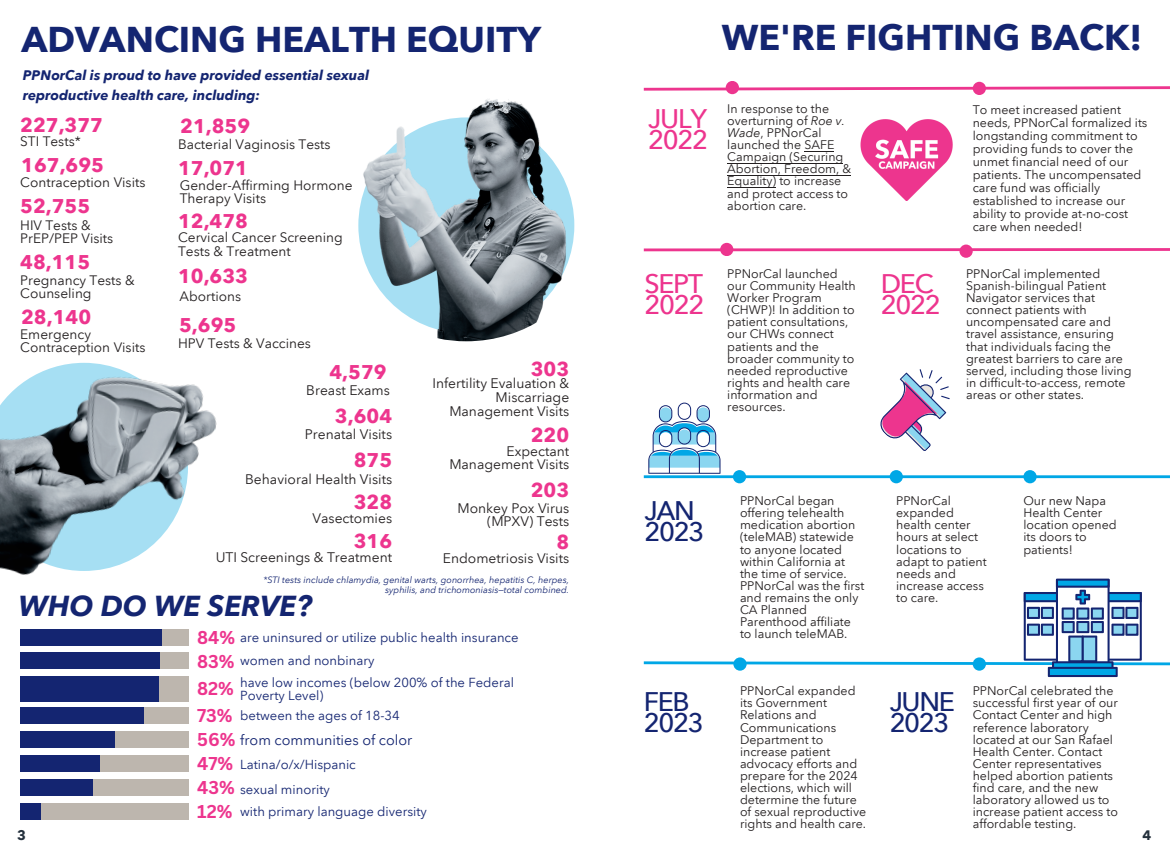
<style>
.page{position:relative;width:1170px;height:855px;background:#fff}
.page>*{position:absolute;margin:0;border:0;box-sizing:border-box;transform-origin:0 0}
.t1{font:700 35.75px "Avenir Next LT Pro";color:#142571}
.t2{font:italic 700 28.88px "Avenir Next LT Pro";color:#142571}
.t3{font:500 26.88px/21px "Avenir Next LT Pro";letter-spacing:-.05em;color:#ed358e}
.t4{font:500 26.88px/21px "Avenir Next LT Pro";letter-spacing:-.05em;color:#142571}
.t5{font:700 19.88px "Avenir Next LT Pro";color:#ed358e}
.t6{font:700 18.12px/24.1px "Canva Sans";color:#ed358e}
.t7{font:14.38px "Avenir Next LT Pro";color:#142571}
.t8{font:13.88px/13.9px "Avenir Next LT Pro";color:#231f20;text-align:right}
.t9{font:italic 700 13.88px/20.8px "Avenir Next LT Pro";color:#142571}
.t10{font:700 13.75px "Avenir Next LT Pro";color:#24303c}
.t11{font:13.62px/13px "Avenir Next LT Pro";color:#231f20}
.t12{font:13.12px/12.2px "Avenir Next LT Pro";color:#142571}
.t13{font:12.38px/12.1px "Avenir Next LT Pro";color:#231f20}
.t14{font:italic 9.12px/9.1px "Avenir Next LT Pro";color:#142571;text-align:right}
.s1{font-style:italic}
</style>
<div class="page">
<div style="left:20px;top:676px;width:169px;height:25px;background:#bdb6ae"></div>
<div style="left:20px;top:676px;width:138px;height:25px;background:#142571"></div>
<div style="left:20px;top:629px;width:169px;height:17px;background:#bdb6ae"></div>
<div style="left:20px;top:629px;width:142px;height:17px;background:#142571"></div>
<div style="left:20px;top:652px;width:169px;height:17px;background:#bdb6ae"></div>
<div style="left:20px;top:652px;width:140px;height:17px;background:#142571"></div>
<div style="left:20px;top:707px;width:169px;height:17px;background:#bdb6ae"></div>
<div style="left:20px;top:707px;width:123px;height:17px;background:#142571"></div>
<div style="left:20px;top:731px;width:169px;height:17px;background:#bdb6ae"></div>
<div style="left:20px;top:731px;width:95px;height:17px;background:#142571"></div>
<div style="left:20px;top:755px;width:169px;height:17px;background:#bdb6ae"></div>
<div style="left:20px;top:755px;width:79px;height:17px;background:#142571"></div>
<div style="left:20px;top:779px;width:169px;height:17px;background:#bdb6ae"></div>
<div style="left:20px;top:779px;width:73px;height:17px;background:#142571"></div>
<div style="left:20px;top:803px;width:169px;height:17px;background:#bdb6ae"></div>
<div style="left:20px;top:803px;width:20px;height:17px;background:#142571"></div>
<img style="left:358px;top:99px;width:217px;height:242px">
<img style="left:0;top:362px;width:217px;height:213px">
<svg style="left:643px;top:85px;width:527px;height:7px"></svg>
<div style="left:726px;top:81px;width:13px;height:13px;background:#ed358e;border-radius:7px"></div>
<div style="left:973px;top:82px;width:13px;height:13px;background:#ed358e;border-radius:7px"></div>
<svg style="left:643px;top:247px;width:527px;height:6px"></svg>
<div style="left:720px;top:243px;width:13px;height:13px;background:#ed358e;border-radius:7px"></div>
<div style="left:959px;top:245px;width:14px;height:13px;background:#ed358e;border-radius:7px"></div>
<hr style="left:644px;top:475px;width:526px;height:3px;background:#00a7e6">
<div style="left:733px;top:470px;width:13px;height:13px;background:#00a7e6;border-radius:7px"></div>
<div style="left:890px;top:470px;width:13px;height:13px;background:#00a7e6;border-radius:7px"></div>
<div style="left:1023px;top:470px;width:14px;height:13px;background:#00a7e6;border-radius:7px"></div>
<svg style="left:643px;top:579px;width:527px;height:98px"></svg>
<img style="left:860px;top:120px;width:92px;height:80px">
<svg style="left:648px;top:403px;width:73px;height:71px"></svg>
<svg style="left:880px;top:369px;width:70px;height:82px"></svg>
<svg style="left:805px;top:151px;width:29px;height:1px"></svg>
<hr style="left:728px;top:163px;width:115px;height:1px;background:#231f20">
<hr style="left:728px;top:175px;width:123px;height:1px;background:#231f20">
<hr style="left:728px;top:187px;width:48px;height:1px;background:#231f20">
<p class="t1" style="left:21px;top:17px;width:521px">ADVANCING HEALTH EQUITY</p>
<p class="t9" style="left:23px;top:64px;width:348px">PPNorCal is proud to have provided essential sexual reproductive health care, including:</p>
<p class="t5" style="left:20px;top:113px;width:84px">227,377</p>
<p class="t11" style="left:20px;top:135px;width:62px">STI Tests*</p>
<p class="t11" style="left:20px;top:176px;width:127px">Contraception Visits</p>
<p class="t5" style="left:21px;top:153px;width:84px">167,695</p>
<p class="t5" style="left:20px;top:194px;width:72px">52,755</p>
<p class="t11" style="left:20px;top:218px;width:95px">HIV Tests &amp;<br>PrEP/PEP Visits</p>
<p class="t5" style="left:20px;top:250px;width:72px">48,115</p>
<p class="t11" style="left:20px;top:273px;width:116px">Pregnancy Tests &amp;<br>Counseling</p>
<p class="t5" style="left:21px;top:305px;width:72px">28,140</p>
<p class="t11" style="left:20px;top:328px;width:127px">Emergency<br>Contraception Visits</p>
<p class="t5" style="left:180px;top:114px;width:72px">21,859</p>
<p class="t11" style="left:178px;top:138px;width:154px">Bacterial Vaginosis Tests</p>
<p class="t5" style="left:178px;top:156px;width:72px">17,071</p>
<p class="t11" style="left:180px;top:179px;width:174px">Gender-Affirming Hormone<br>Therapy Visits</p>
<p class="t5" style="left:178px;top:209px;width:72px">12,478</p>
<p class="t11" style="left:178px;top:231px;width:166px">Cervical Cancer Screening<br>Tests &amp; Treatment</p>
<p class="t5" style="left:178px;top:264px;width:72px">10,633</p>
<p class="t11" style="left:180px;top:290px;width:63px">Abortions</p>
<p class="t5" style="left:179px;top:313px;width:59px">5,695</p>
<p class="t11" style="left:178px;top:337px;width:134px">HPV Tests &amp; Vaccines</p>
<p class="t5" style="left:330px;top:359px;width:59px">4,579</p>
<p class="t8" style="left:306px;top:383px;width:85px">Breast Exams</p>
<p class="t5" style="left:335px;top:404px;width:59px">3,604</p>
<p class="t8" style="left:305px;top:428px;width:89px">Prenatal Visits</p>
<p class="t5" style="left:354px;top:448px;width:40px">875</p>
<p class="t8" style="left:245px;top:472px;width:149px">Behavioral Health Visits</p>
<p class="t5" style="left:354px;top:490px;width:40px">328</p>
<p class="t8" style="left:313px;top:512px;width:81px">Vasectomies</p>
<p class="t5" style="left:531px;top:357px;width:40px">303</p>
<p class="t8" style="left:433px;top:377px;width:138px">Infertility Evaluation &amp;<br>Miscarriage<br>Management Visits</p>
<p class="t5" style="left:531px;top:422px;width:40px">220</p>
<p class="t8" style="left:449px;top:445px;width:121px;line-height:13.2px">Expectant<br>Management Visits</p>
<p class="t5" style="left:531px;top:478px;width:40px">203</p>
<p class="t8" style="left:458px;top:501px;width:113px;line-height:13.2px">Monkey Pox Virus (MPXV) Tests</p>
<p class="t5" style="left:354px;top:529px;width:40px">316</p>
<p class="t5" style="left:556px;top:530px;width:14px">8</p>
<p class="t14" style="left:263px;top:576px;width:307px">*STI tests include chlamydia, genital warts, gonorrhea, hepatitis C, herpes, syphilis, and trichomoniasis—total combined.</p>
<p class="t8" style="left:216px;top:550px;width:178px">UTI Screenings &amp; Treatment</p>
<p class="t8" style="left:443px;top:551px;width:128px">Endometriosis Visits</p>
<p class="t2" style="left:19px;top:588px;width:295px">WHO DO WE SERVE?</p>
<p class="t6" style="left:197px;top:626px;width:39px;line-height:23.2px">84%<br>83%</p>
<p class="t12" style="left:240px;top:626px;width:280px;line-height:22.6px">are uninsured or utilize public health insurance women and nonbinary</p>
<p class="t6" style="left:197px;top:677px;width:38px">82%</p>
<p class="t12" style="left:240px;top:677px;width:275px">have low incomes (below 200% of the Federal<br>Poverty Level)</p>
<p class="t10" style="left:17px;top:827px;width:10px">3</p>
<p class="t6" style="left:197px;top:704px;width:40px">73%<br>56%<br>47%<br>43%<br>12%</p>
<p class="t12" style="left:240px;top:709px;width:161px">between the ages of 18-34</p>
<p class="t7" style="left:240px;top:732px;width:174px">from communities of color</p>
<p class="t12" style="left:240px;top:752px;width:117px;line-height:24.9px">Latina/o/x/Hispanic sexual minority</p>
<p class="t12" style="left:240px;top:805px;width:188px">with primary language diversity</p>
<p class="t1" style="left:722px;top:16px;width:422px">WE'RE FIGHTING BACK!</p>
<p class="t3" style="left:648px;top:108px;width:61px">JULY<br>2022</p>
<p class="t13" style="left:727px;top:102px;width:126px">In response to the overturning of <span class="s1">Roe v.<br>Wade</span>, PPNorCal launched the SAFE<br>Campaign (Securing<br>Abortion, Freedom, &amp;<br>Equality) to increase and protect access to abortion care.</p>
<p class="t13" style="left:973px;top:103px;width:176px;line-height:13px">To meet increased patient needs, PPNorCal formalized its longstanding commitment to providing funds to cover the unmet financial need of our patients. The uncompensated care fund was officially established to increase our ability to provide at-no-cost care when needed!</p>
<p class="t3" style="left:645px;top:273px;width:61px">SEPT<br>2022</p>
<p class="t13" style="left:727px;top:268px;width:130px">PPNorCal launched our Community Health<br>Worker Program (CHWP)! In addition to patient consultations, our CHWs connect patients and the broader community to needed reproductive rights and health care information and resources.</p>
<p class="t3" style="left:881px;top:273px;width:61px">DEC<br>2022</p>
<p class="t13" style="left:966px;top:268px;width:167px">PPNorCal implemented<br>Spanish-bilingual Patient<br>Navigator services that connect patients with uncompensated care and travel assistance, ensuring that individuals facing the greatest barriers to care are served, including those living in difficult-to-access, remote areas or other states.</p>
<p class="t4" style="left:645px;top:501px;width:61px">JAN<br>2023</p>
<p class="t13" style="left:740px;top:495px;width:126px">PPNorCal began offering telehealth medication abortion (teleMAB) statewide to anyone located within California at the time of service.<br>PPNorCal was the first and remains the only<br>CA Planned<br>Parenthood affiliate to launch teleMAB.</p>
<p class="t13" style="left:896px;top:495px;width:92px">PPNorCal expanded health center hours at select locations to adapt to patient needs and increase access to care.</p>
<p class="t13" style="left:1023px;top:495px;width:95px">Our new Napa<br>Health Center location opened its doors to patients!</p>
<p class="t4" style="left:644px;top:691px;width:61px">FEB<br>2023</p>
<p class="t13" style="left:740px;top:685px;width:128px">PPNorCal expanded its Government<br>Relations and<br>Communications<br>Department to increase patient advocacy efforts and prepare for the 2024 elections, which will determine the future of sexual reproductive rights and health care.</p>
<p class="t4" style="left:890px;top:691px;width:67px">JUNE<br>2023</p>
<p class="t13" style="left:973px;top:685px;width:147px">PPNorCal celebrated the successful first year of our<br>Contact Center and high reference laboratory located at our San Rafael<br>Health Center. Contact<br>Center representatives helped abortion patients find care, and the new laboratory allowed us to increase patient access to affordable testing.</p>
<p class="t10" style="left:1142px;top:827px;width:10px">4</p>
</div>
